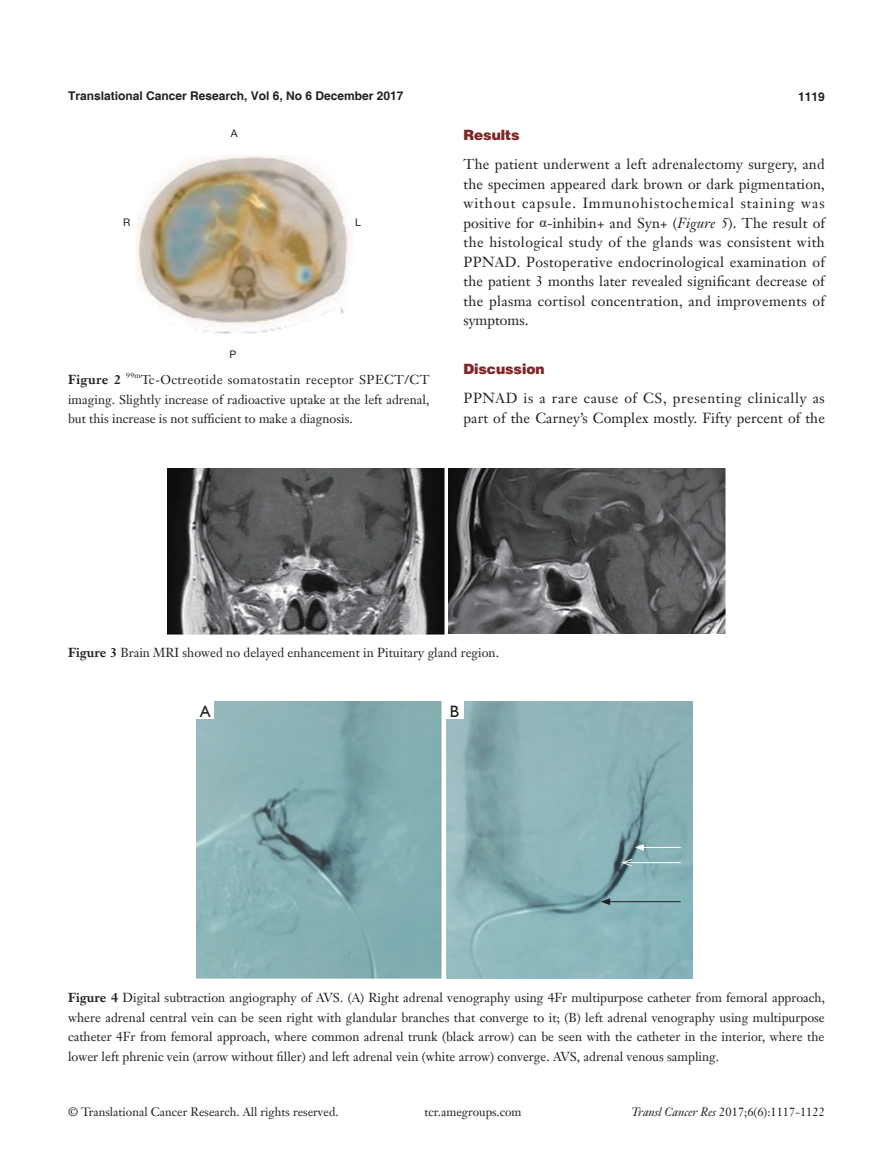
<style>
.page{position:relative;width:893px;height:1170px;background:#fff}
.page>*{position:absolute;margin:0;border:0;box-sizing:border-box;transform-origin:0 0}
.图注{font:16.5px "Humanist 521 BT";color:#231f20}
.t1{font:14.25px/19.5px "Janson Text LT";letter-spacing:.025em;color:#231f20;text-align:justify}
.t2{font:900 14.25px "Helvetica";color:#812627}
.t3{font:12.75px/19.5px "Janson Text LT";color:#231f20;text-align:justify}
.t4{font:700 12.75px "Janson Text LT";letter-spacing:.03em;color:#231f20}
.t5{font:12px "Janson Text LT";color:#231f20}
.t6{font:700 12px "Helvetica";color:#231f20}
.t7{font:10.5px "Helvetica Neue LT Pro";color:#231f20}
.t8{font:7.5px "Janson Text LT";color:#231f20}
.s1{font-family:"Times New Roman"}
.s2{font-style:italic}
.s3{font-weight:700}
</style>
<div class="page">
<img style="left:168px;top:468px;width:276px;height:166px">
<img style="left:449px;top:468px;width:276px;height:165px">
<img style="left:136px;top:155px;width:213px;height:179px">
<img style="left:197px;top:701px;width:245px;height:277px">
<img style="left:446px;top:701px;width:247px;height:277px">
<div style="left:197px;top:701px;width:17px;height:17px;background:#fff"></div>
<div style="left:446px;top:701px;width:17px;height:17px;background:#fff"></div>
<hr style="left:641px;top:847px;width:40px;height:1px;background:#fff">
<svg style="left:635px;top:844px;width:9px;height:6px"></svg>
<hr style="left:608px;top:901px;width:73px;height:1px;background:#231f20">
<svg style="left:601px;top:898px;width:9px;height:7px"></svg>
<hr style="left:623px;top:862px;width:58px;height:1px;background:#fff">
<svg style="left:621px;top:858px;width:12px;height:8px"></svg>
<p class="t6" style="left:68px;top:88px;width:337px">Translational Cancer Research, Vol 6, No 6 December 2017</p>
<p class="t6" style="left:798px;top:89px;width:28px">1119</p>
<p class="t7" style="left:123px;top:215px;width:9px">R</p>
<p class="t7" style="left:231px;top:126px;width:8px">A</p>
<p class="t7" style="left:230px;top:348px;width:8px">P</p>
<p class="t7" style="left:355px;top:216px;width:7px">L</p>
<p class="t4" style="left:68px;top:371px;width:55px">Figure 2</p>
<p class="t8" style="left:126px;top:371px;width:16px">99m</p>
<p class="t3" style="left:68px;top:370px;width:363px;text-indent:73px">Tc-Octreotide somatostatin receptor SPECT/CT imaging. Slightly increase of radioactive uptake at the left adrenal, but this increase is not sufficient to make a diagnosis.</p>
<p class="t2" style="left:463px;top:126px;width:58px">Results</p>
<p class="t1" style="left:463px;top:154px;width:363px">The patient underwent a left adrenalectomy surgery, and the specimen appeared dark brown or dark pigmentation, without capsule. Immunohistochemical staining was positive for <span class="s1">α</span>-inhibin+ and Syn+ (<span class="s2">Figure 5</span>). The result of the histological study of the glands was consistent with PPNAD. Postoperative endocrinological examination of the patient 3 months later revealed significant decrease of the plasma cortisol concentration, and improvements of symptoms.</p>
<p class="t2" style="left:463px;top:360px;width:83px">Discussion</p>
<p class="t1" style="left:463px;top:388px;width:363px">PPNAD is a rare cause of CS, presenting clinically as part of the Carney’s Complex mostly. Fifty percent of the</p>
<p class="t3" style="left:68px;top:643px;width:432px"><span class="s3">Figure 3</span> Brain MRI showed no delayed enhancement in Pituitary gland region.</p>
<p class="图注" style="left:200px;top:701px;width:12px">A</p>
<p class="图注" style="left:450px;top:701px;width:11px">B</p>
<p class="t3" style="left:68px;top:988px;width:758px"><span class="s3">Figure 4</span> Digital subtraction angiography of AVS. (A) Right adrenal venography using 4Fr multipurpose catheter from femoral approach, where adrenal central vein can be seen right with glandular branches that converge to it; (B) left adrenal venography using multipurpose catheter 4Fr from femoral approach, where common adrenal trunk (black arrow) can be seen with the catheter in the interior, where the lower left phrenic vein (arrow without filler) and left adrenal vein (white arrow) converge. AVS, adrenal venous sampling.</p>
<p class="t5" style="left:68px;top:1104px;width:272px">© Translational Cancer Research. All rights reserved.</p>
<p class="t5" style="left:425px;top:1104px;width:98px">tcr.amegroups.com</p>
<p class="t5" style="left:631px;top:1104px;width:195px"><span class="s2">Transl Cancer Res</span> 2017;6(6):1117-1122</p>
</div>
